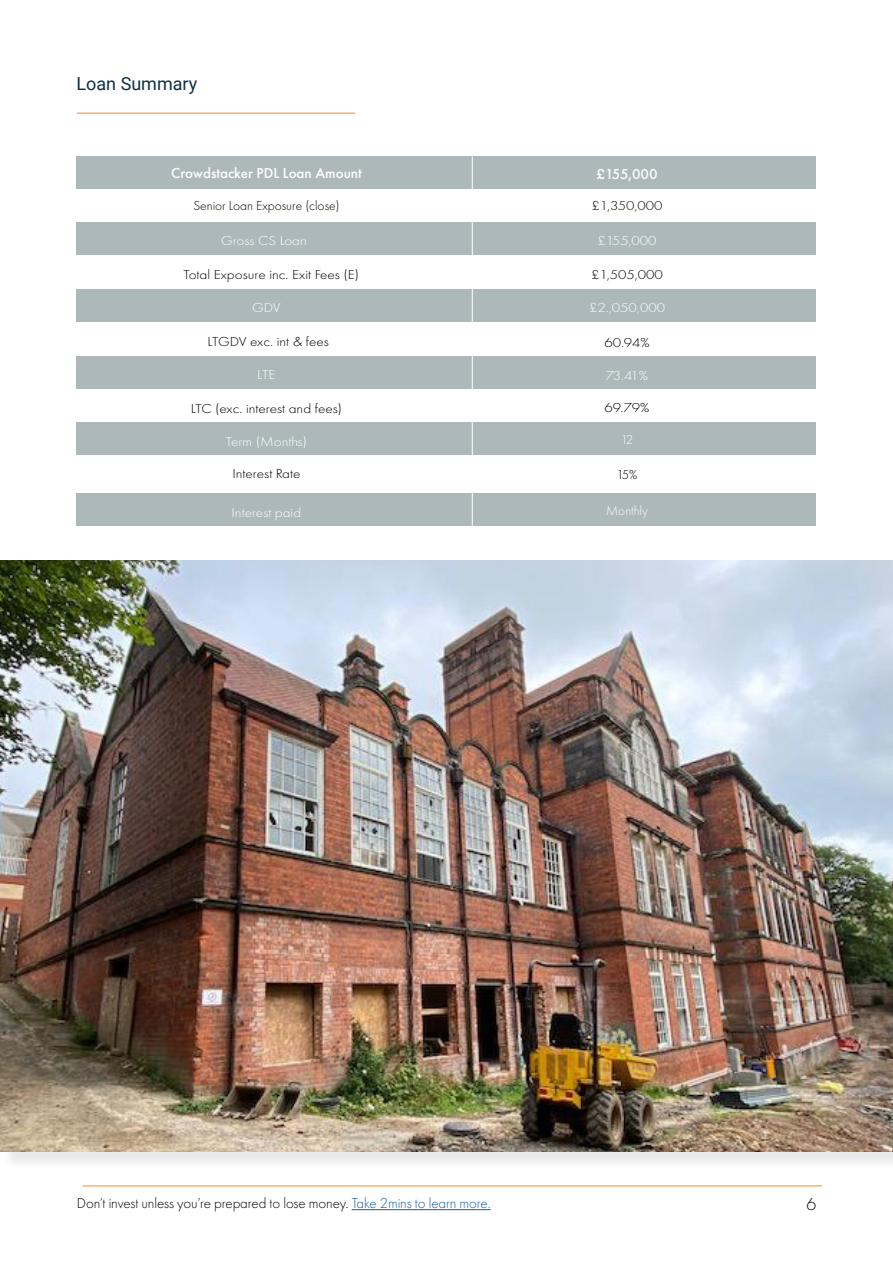
<style>
.page{position:relative;width:893px;height:1263px;background:#fff}
.page>*{position:absolute;margin:0;border:0;box-sizing:border-box;transform-origin:0 0}
.t1{font:18px "Roboto";color:#0d3042}
.t2{font:300 18px "Futura PT";color:#040503}
.t3{font:300 15px "Futura PT";letter-spacing:-.01em;color:#040503}
.t4{font:500 15px "Futura PT";color:#fff}
.t5{font:300 13.5px "Futura PT";color:#000;scale:1.13 1}
.t6{font:300 13.5px "Futura PT";color:#fff;scale:1.13 1}
.t7{font:300 13.5px "Futura PT";color:#040503}
.t8{font:300 13.5px "Futura PT";color:#040503;scale:1.13 1}
.t9{font:300 13.5px "Futura PT";color:#fff}
.t10{font:300 13.5px "Futura PT";color:#000}
.s1{color:#175d9e}
</style>
<div class="page">
<div style="left:2px;top:562px;width:891px;height:608px;background:#231f20;opacity:.1"></div>
<img style="left:0;top:560px;width:893px;height:592px">
<div style="left:77px;top:156px;width:739px;height:33px;background:#adb8bb"></div>
<div style="left:77px;top:222px;width:739px;height:33px;background:#adb8bb"></div>
<div style="left:77px;top:289px;width:739px;height:33px;background:#adb8bb"></div>
<div style="left:77px;top:356px;width:739px;height:33px;background:#adb8bb"></div>
<div style="left:77px;top:422px;width:739px;height:33px;background:#adb8bb"></div>
<div style="left:77px;top:493px;width:739px;height:33px;background:#adb8bb"></div>
<div style="left:77px;top:189px;width:739px;height:34px;background:#fff"></div>
<hr style="left:472px;top:156px;width:1px;height:370px;background:#fff">
<hr style="left:77px;top:112px;width:278px;height:2px;background:#fe7c00">
<hr style="left:83px;top:1185px;width:739px;height:1px;background:#fe7c00">
<hr style="left:352px;top:1209px;width:139px;height:1px;background:#175d9e">
<p class="t1" style="left:77px;top:71px;width:122px">Loan Summary</p>
<p class="t4" style="left:171px;top:164px;width:192px">Crowdstacker PDL Loan Amount</p>
<p class="t4" style="left:596px;top:165px;width:63px">£155,000</p>
<p class="t7" style="left:193px;top:198px;width:148px">Senior Loan Exposure (close)</p>
<p class="t8" style="left:591px;top:198px;width:65px">£1,350,000</p>
<p class="t6" style="left:221px;top:233px;width:77px">Gross CS Loan</p>
<p class="t5" style="left:184px;top:267px;width:157px">Total Exposure inc. Exit Fees (E)</p>
<p class="t6" style="left:598px;top:233px;width:54px">£155,000</p>
<p class="t5" style="left:591px;top:266px;width:65px">£1,505,000</p>
<p class="t6" style="left:252px;top:299px;width:27px">GDV</p>
<p class="t5" style="left:207px;top:334px;width:109px">LTGDV exc. int &amp; fees</p>
<p class="t6" style="left:589px;top:299px;width:69px">£2.,050,000</p>
<p class="t5" style="left:604px;top:334px;width:42px">60.94%</p>
<p class="t6" style="left:257px;top:367px;width:18px">LTE</p>
<p class="t6" style="left:606px;top:368px;width:39px">73.41%</p>
<p class="t5" style="left:191px;top:400px;width:135px">LTC (exc. interest and fees)</p>
<p class="t5" style="left:604px;top:400px;width:41px">69.79%</p>
<p class="t6" style="left:226px;top:433px;width:73px">Term (Months)</p>
<p class="t9" style="left:621px;top:432px;width:14px">12</p>
<p class="t5" style="left:232px;top:465px;width:62px">Interest Rate</p>
<p class="t10" style="left:617px;top:467px;width:22px">15%</p>
<p class="t6" style="left:232px;top:504px;width:63px">Interest paid</p>
<p class="t9" style="left:606px;top:503px;width:43px">Monthly</p>
<p class="t3" style="left:77px;top:1195px;width:415px">Don’t invest unless you’re prepared to lose money. <span class="s1">Take 2mins to learn more.</span></p>
<p class="t2" style="left:807px;top:1194px;width:11px">6</p>
</div>
